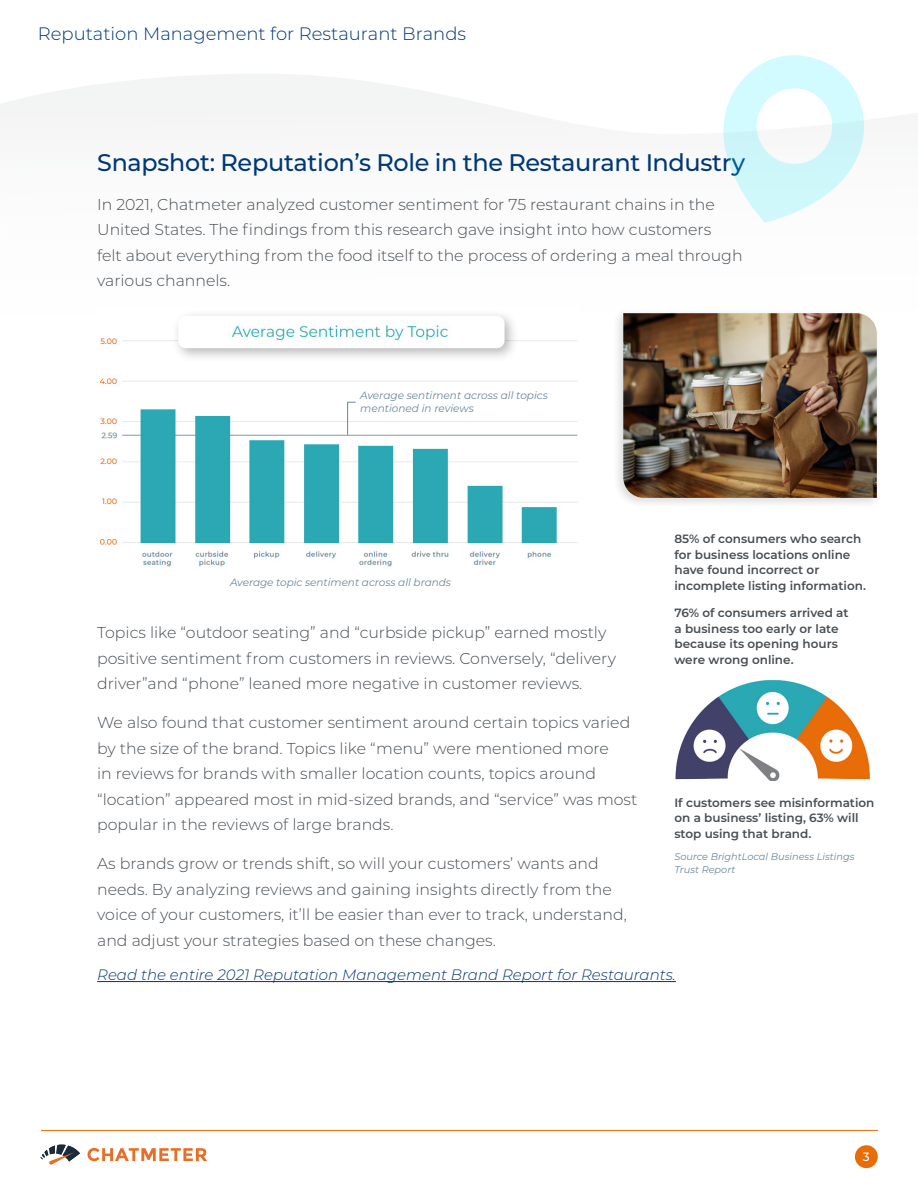
<style>
.page{position:relative;width:918px;height:1188px;background:#fff}
.page>*{position:absolute;margin:0;border:0;box-sizing:border-box;transform-origin:0 0}
.t1{font:500 24px "Montserrat";letter-spacing:-.015em;color:#003775}
.t2{font:300 18px "Montserrat";color:#003775}
.t3{font:300 15.75px/25.5px "Montserrat";color:#474e54}
.t4{font:italic 300 15px "Montserrat";color:#003775}
.t5{font:600 12px/15.8px "Montserrat";color:#474e54}
.t6{font:500 12px "Montserrat";color:#fff}
.t7{font:italic 10.5px/13.5px "Montserrat";letter-spacing:-.005em;color:#69879b}
.t8{font:italic 9.75px/13.5px "Montserrat";color:#69879b}
</style>
<div class="page">
<svg style="left:0;top:74px;width:520px;height:43px;fill:#f3f4f4"></svg>
<div style="left:855px;top:1145px;width:23px;height:23px;background:#e86d09;border-radius:50%"></div>
<svg style="left:88px;top:1148px;width:119px;height:13px"></svg>
<svg style="left:40px;top:1145px;width:40px;height:20px"></svg>
<hr style="left:41px;top:1130px;width:837px;height:1px;background:#e86d09">
<hr style="left:97px;top:981px;width:579px;height:1px;background:#003775">
<svg style="left:723px;top:55px;width:141px;height:168px"></svg>
<div style="left:612px;top:308px;width:269px;height:201px;background:#231f20;opacity:.15"></div>
<img style="left:623px;top:313px;width:254px;height:185px">
<img style="left:99px;top:314px;width:479px;height:253px">
<hr style="left:347px;top:402px;width:1px;height:33px;background:#69879b">
<img style="left:675px;top:679px;width:195px;height:102px">
<p class="t2" style="left:38px;top:22px;width:430px">Reputation Management for Restaurant Brands</p>
<p class="t1" style="left:97px;top:146px;width:649px">Snapshot: Reputation’s Role in the Restaurant Industry</p>
<p class="t3" style="left:97px;top:191px;width:647px">In 2021, Chatmeter analyzed customer sentiment for 75 restaurant chains in the United States. The findings from this research gave insight into how customers<br>felt about everything from the food itself to the process of ordering a meal through various channels.</p>
<p class="t7" style="left:360px;top:388px;width:189px">Average sentiment across all topics mentioned in reviews</p>
<p class="t5" style="left:674px;top:530px;width:193px">85% of consumers who search for business locations online have found incorrect or incomplete listing information.</p>
<p class="t5" style="left:674px;top:604px;width:176px">76% of consumers arrived at a business too early or late because its opening hours were wrong online.</p>
<p class="t7" style="left:230px;top:575px;width:222px">Average topic sentiment across all brands</p>
<p class="t3" style="left:97px;top:619px;width:520px">Topics like “outdoor seating” and “curbside pickup” earned mostly positive sentiment from customers in reviews. Conversely, “delivery driver”and “phone” leaned more negative in customer reviews.</p>
<p class="t3" style="left:97px;top:709px;width:542px">We also found that customer sentiment around certain topics varied by the size of the brand. Topics like “menu” were mentioned more<br>in reviews for brands with smaller location counts, topics around “location” appeared most in mid-sized brands, and “service” was most popular in the reviews of large brands.</p>
<p class="t3" style="left:97px;top:850px;width:531px">As brands grow or trends shift, so will your customers’ wants and needs. By analyzing reviews and gaining insights directly from the voice of your customers, it’ll be easier than ever to track, understand, and adjust your strategies based on these changes.</p>
<p class="t4" style="left:97px;top:965px;width:580px">Read the entire 2021 Reputation Management Brand Report for Restaurants.</p>
<p class="t5" style="left:674px;top:794px;width:202px">If customers see misinformation on a business’ listing, 63% will stop using that brand.</p>
<p class="t8" style="left:674px;top:849px;width:182px">Source BrightLocal Business Listings<br>Trust Report</p>
<p class="t6" style="left:863px;top:1149px;width:8px">3</p>
</div>
